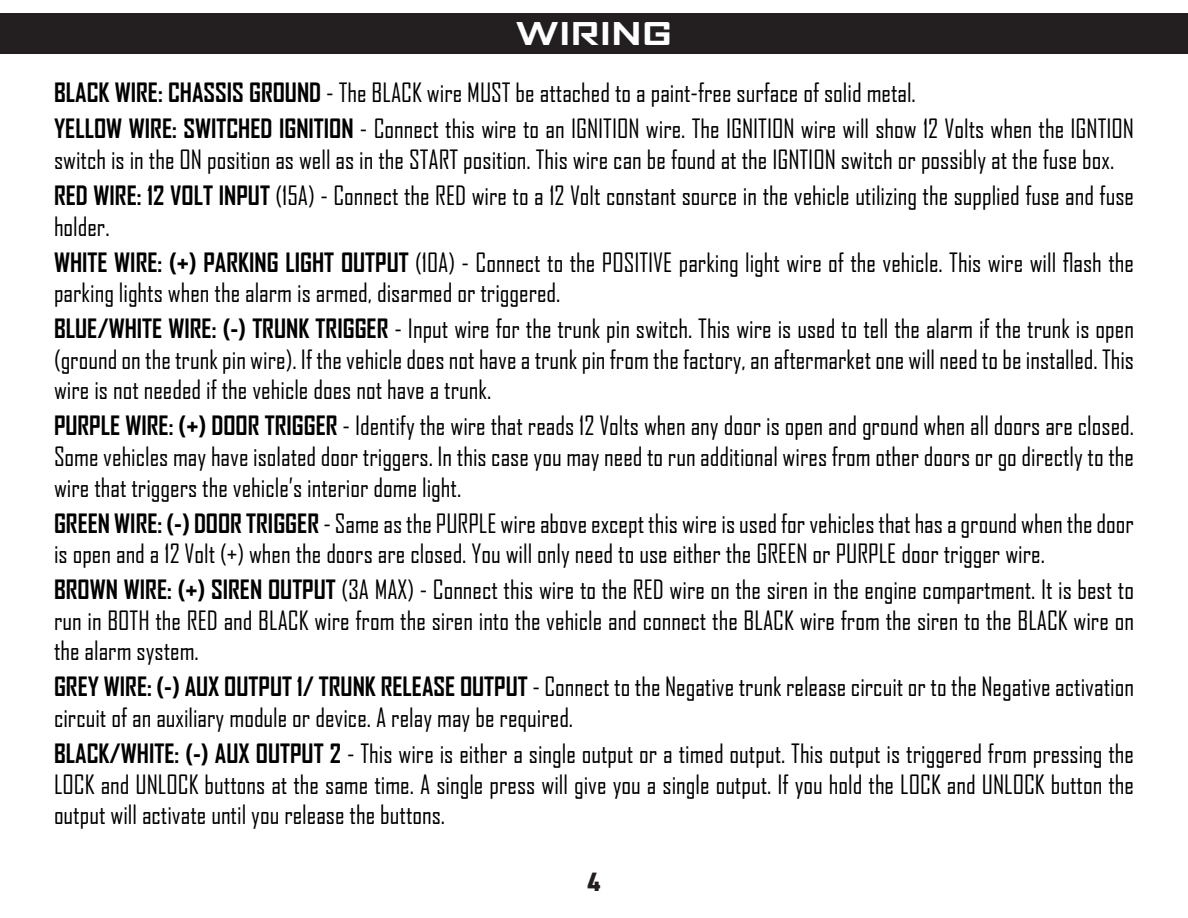
<style>
.page{position:relative;width:1188px;height:918px;background:#fff}
.page>*{position:absolute;margin:0;border:0;box-sizing:border-box;transform-origin:0 0}
.Page_Header{font:700 expanded 30px "Agency FB";color:#fff}
.Body{font:25.5px/30.6px "Agency FB";color:#000}
.t1{font:24px "Agency FB Black";color:#231f20}
.s1{font-weight:700}
</style>
<div class="page">
<div style="left:0;top:14px;width:1188px;height:40px;background:#231f20"></div>
<p class="Page_Header" style="left:515px;top:15px;width:159px">WIRING</p>
<p class="Body" style="left:54px;top:77px;width:863px"><span class="s1">BLACK WIRE: CHASSIS GROUND</span> - The BLACK wire MUST be attached to a paint-free surface of solid metal.</p>
<p class="Body" style="left:54px;top:113px;width:1082px"><span class="s1">YELLOW WIRE: SWITCHED IGNITION</span> - Connect this wire to an IGNITION wire. The IGNITION wire will show 12 Volts when the IGNTION switch is in the ON position as well as in the START position. This wire can be found at the IGNTION switch or possibly at the fuse box.</p>
<p class="Body" style="left:54px;top:180px;width:1082px"><span class="s1">RED WIRE: 12 VOLT INPUT</span> (15A) - Connect the RED wire to a 12 Volt constant source in the vehicle utilizing the supplied fuse and fuse holder.</p>
<p class="Body" style="left:54px;top:246px;width:1081px"><span class="s1">WHITE WIRE: (+) PARKING LIGHT OUTPUT</span> (10A) - Connect to the POSITIVE parking light wire of the vehicle. This wire will flash the parking lights when the alarm is armed, disarmed or triggered.</p>
<p class="Body" style="left:54px;top:313px;width:1082px;text-align:justify"><span class="s1">BLUE/WHITE WIRE: (-) TRUNK TRIGGER</span> - Input wire for the trunk pin switch. This wire is used to tell the alarm if the trunk is open (ground on the trunk pin wire). If the vehicle does not have a trunk pin from the factory, an aftermarket one will need to be installed. This wire is not needed if the vehicle does not have a trunk.</p>
<p class="Body" style="left:54px;top:410px;width:1082px;text-align:justify"><span class="s1">PURPLE WIRE: (+) DOOR TRIGGER</span> - Identify the wire that reads 12 Volts when any door is open and ground when all doors are closed.<br>Some vehicles may have isolated door triggers. In this case you may need to run additional wires from other doors or go directly to the wire that triggers the vehicle’s interior dome light.</p>
<p class="Body" style="left:54px;top:507px;width:1081px"><span class="s1">GREEN WIRE: (-) DOOR TRIGGER</span> - Same as the PURPLE wire above except this wire is used for vehicles that has a ground when the door is open and a 12 Volt (+) when the doors are closed. You will only need to use either the GREEN or PURPLE door trigger wire.</p>
<p class="Body" style="left:54px;top:574px;width:1082px;text-align:justify"><span class="s1">BROWN WIRE: (+) SIREN OUTPUT</span> (3A MAX) - Connect this wire to the RED wire on the siren in the engine compartment. It is best to run in BOTH the RED and BLACK wire from the siren into the vehicle and connect the BLACK wire from the siren to the BLACK wire on the alarm system.</p>
<p class="Body" style="left:54px;top:671px;width:1082px"><span class="s1">GREY WIRE: (-) AUX OUTPUT 1/ TRUNK RELEASE OUTPUT</span> - Connect to the Negative trunk release circuit or to the Negative activation circuit of an auxiliary module or device. A relay may be required.</p>
<p class="Body" style="left:54px;top:738px;width:1082px;text-align:justify"><span class="s1">BLACK/WHITE: (-) AUX OUTPUT 2</span> - This wire is either a single output or a timed output. This output is triggered from pressing the LOCK and UNLOCK buttons at the same time. A single press will give you a single output. If you hold the LOCK and UNLOCK button the output will activate until you release the buttons.</p>
<p class="t1" style="left:587px;top:868px;width:15px">4</p>
</div>
